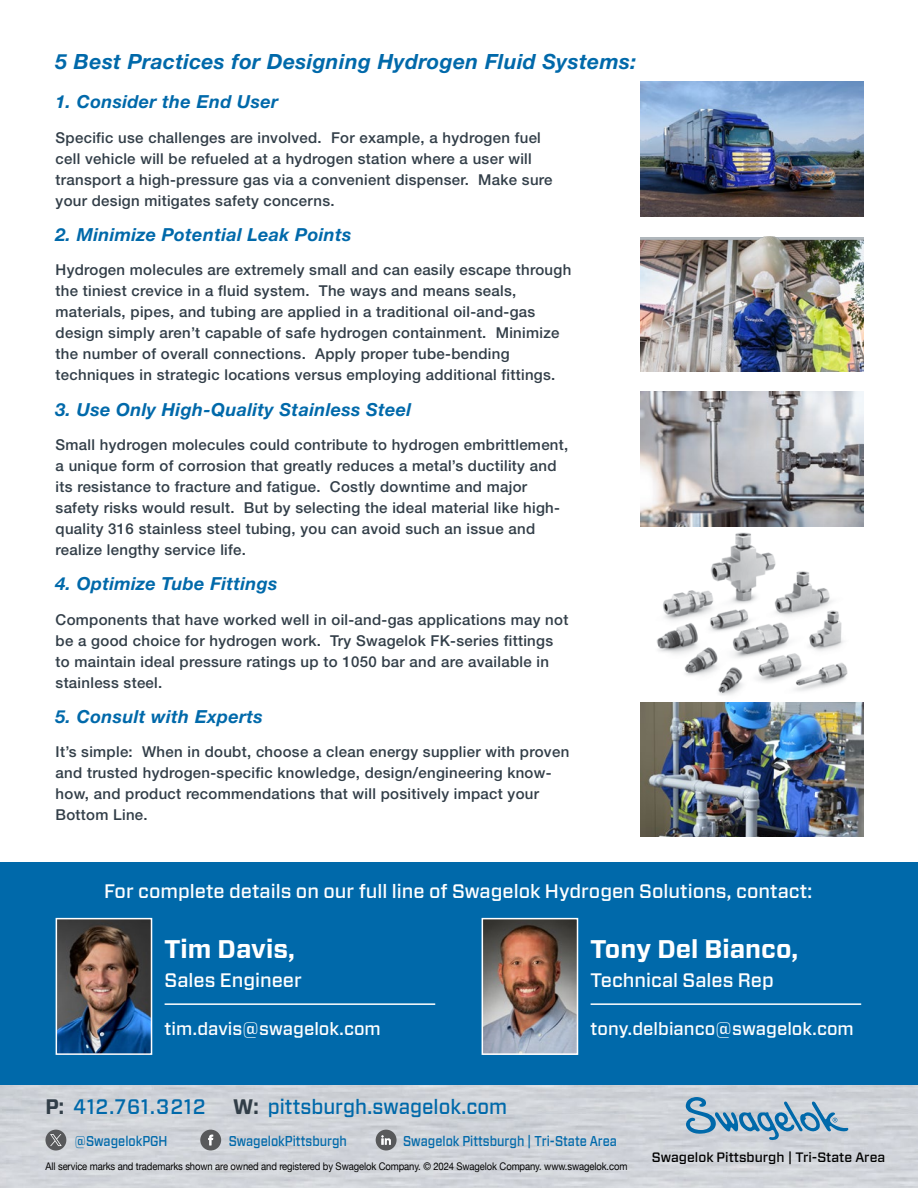
<style>
.page{position:relative;width:918px;height:1188px;background:#fff}
.page>*{position:absolute;margin:0;border:0;box-sizing:border-box;transform-origin:0 0}
.t1{font:700 25.5px "Forza";color:#fff}
.t2{font:italic 700 21px "Helvetica Neue LT Std";letter-spacing:.02em;color:#0069aa}
.t3{font:500 21px "Forza";color:#0069aa;scale:.95 1}
.t4{font:500 21px "Forza";letter-spacing:.05em;color:#0069aa;scale:.95 1}
.t5{font:500 19.5px "Forza";color:#fff}
.t6{font:italic 700 18px "Helvetica Neue LT Std";letter-spacing:.02em;color:#0069aa}
.t7{font:500 18px "Forza";color:#fff}
.t8{font:500 15px/21px "Helvetica Neue LT Std";letter-spacing:.02em;color:#323e48}
.t9{font:500 14.25px "Forza";color:#0069aa;scale:.87 1}
.t10{font:500 13.65px "Forza";color:#000}
.t11{font:10.5px "Helvetica Neue";letter-spacing:-.01em;color:#000;scale:.9 1}
.s1{font-weight:700;color:#323e48}
</style>
<div class="page">
<img style="left:656px;top:532px;width:192px;height:163px">
<img style="left:0;top:1084px;width:918px;height:104px">
<svg style="left:686px;top:1097px;width:163px;height:44px;background:#9cb8cc"></svg>
<svg style="left:45px;top:1130px;width:21px;height:21px"></svg>
<svg style="left:200px;top:1130px;width:21px;height:21px"></svg>
<svg style="left:376px;top:1130px;width:21px;height:21px"></svg>
<div style="left:0;top:862px;width:918px;height:222px;background:#0069aa"></div>
<img style="left:59px;top:921px;width:90px;height:131px">
<div style="left:56px;top:918px;width:96px;height:137px;border:2px solid #fff"></div>
<img style="left:485px;top:921px;width:90px;height:131px">
<div style="left:482px;top:918px;width:96px;height:137px;border:2px solid #fff"></div>
<hr style="left:165px;top:1003px;width:270px;height:2px;background:#fff">
<hr style="left:591px;top:1003px;width:270px;height:2px;background:#fff">
<img style="left:640px;top:82px;width:224px;height:135px">
<img style="left:640px;top:237px;width:224px;height:135px">
<img style="left:640px;top:392px;width:224px;height:135px">
<img style="left:640px;top:702px;width:224px;height:135px">
<h2 class="t2" style="left:56px;top:48px;width:582px">5 Best Practices for Designing Hydrogen Fluid Systems:</h2>
<p class="t6" style="left:56px;top:91px;width:224px">1. Consider the End User</p>
<p class="t8" style="left:56px;top:127px;width:499px">Specific use challenges are involved. For example, a hydrogen fuel cell vehicle will be refueled at a hydrogen station where a user will transport a high-pressure gas via a convenient dispenser. Make sure your design mitigates safety concerns.</p>
<p class="t6" style="left:56px;top:223px;width:297px">2. Minimize Potential Leak Points</p>
<p class="t8" style="left:56px;top:259px;width:517px">Hydrogen molecules are extremely small and can easily escape through the tiniest crevice in a fluid system. The ways and means seals, materials, pipes, and tubing are applied in a traditional oil-and-gas design simply aren’t capable of safe hydrogen containment. Minimize the number of overall connections. Apply proper tube-bending techniques in strategic locations versus employing additional fittings.</p>
<p class="t6" style="left:56px;top:398px;width:357px">3. Use Only High-Quality Stainless Steel</p>
<p class="t8" style="left:56px;top:434px;width:514px">Small hydrogen molecules could contribute to hydrogen embrittlement, a unique form of corrosion that greatly reduces a metal’s ductility and its resistance to fracture and fatigue. Costly downtime and major safety risks would result. But by selecting the ideal material like high&shy;quality 316 stainless steel tubing, you can avoid such an issue and realize lengthy service life.</p>
<p class="t6" style="left:56px;top:573px;width:223px">4. Optimize Tube Fittings</p>
<p class="t8" style="left:56px;top:609px;width:514px">Components that have worked well in oil-and-gas applications may not be a good choice for hydrogen work. Try Swagelok FK-series fittings to maintain ideal pressure ratings up to 1050 bar and are available in stainless steel.</p>
<p class="t6" style="left:56px;top:705px;width:209px">5. Consult with Experts</p>
<p class="t8" style="left:56px;top:741px;width:515px">It’s simple: When in doubt, choose a clean energy supplier with proven and trusted hydrogen-specific knowledge, design/engineering know&shy;how, and product recommendations that will positively impact your Bottom Line.</p>
<h3 class="t5" style="left:104px;top:878px;width:710px">For complete details on our full line of Swagelok Hydrogen Solutions, contact:</h3>
<h1 class="t1" style="left:165px;top:933px;width:132px">Tim Davis,</h1>
<h3 class="t5" style="left:165px;top:967px;width:139px">Sales Engineer</h3>
<h1 class="t1" style="left:591px;top:933px;width:209px">Tony Del Bianco,</h1>
<h3 class="t5" style="left:591px;top:967px;width:185px">Technical Sales Rep</h3>
<p class="t7" style="left:165px;top:1017px;width:218px">tim.davis@swagelok.com</p>
<p class="t7" style="left:591px;top:1017px;width:265px">tony.delbianco@swagelok.com</p>
<h2 class="t4" style="left:45px;top:1092px;width:170px"><span class="s1">P:</span> 412.761.3212</h2>
<h2 class="t3" style="left:233px;top:1092px;width:290px"><span class="s1">W:</span> pittsburgh.swagelok.com</h2>
<p class="t9" style="left:74px;top:1131px;width:109px">@SwagelokPGH</p>
<p class="t9" style="left:229px;top:1131px;width:138px">SwagelokPittsburgh</p>
<p class="t9" style="left:403px;top:1131px;width:247px">Swagelok Pittsburgh | Tri-State Area</p>
<p class="t11" style="left:45px;top:1158px;width:648px">All service marks and trademarks shown are owned and registered by Swagelok Company. © 2024 Swagelok Company. www.swagelok.com</p>
<p class="t10" style="left:652px;top:1148px;width:235px">Swagelok Pittsburgh | Tri-State Area</p>
</div>
